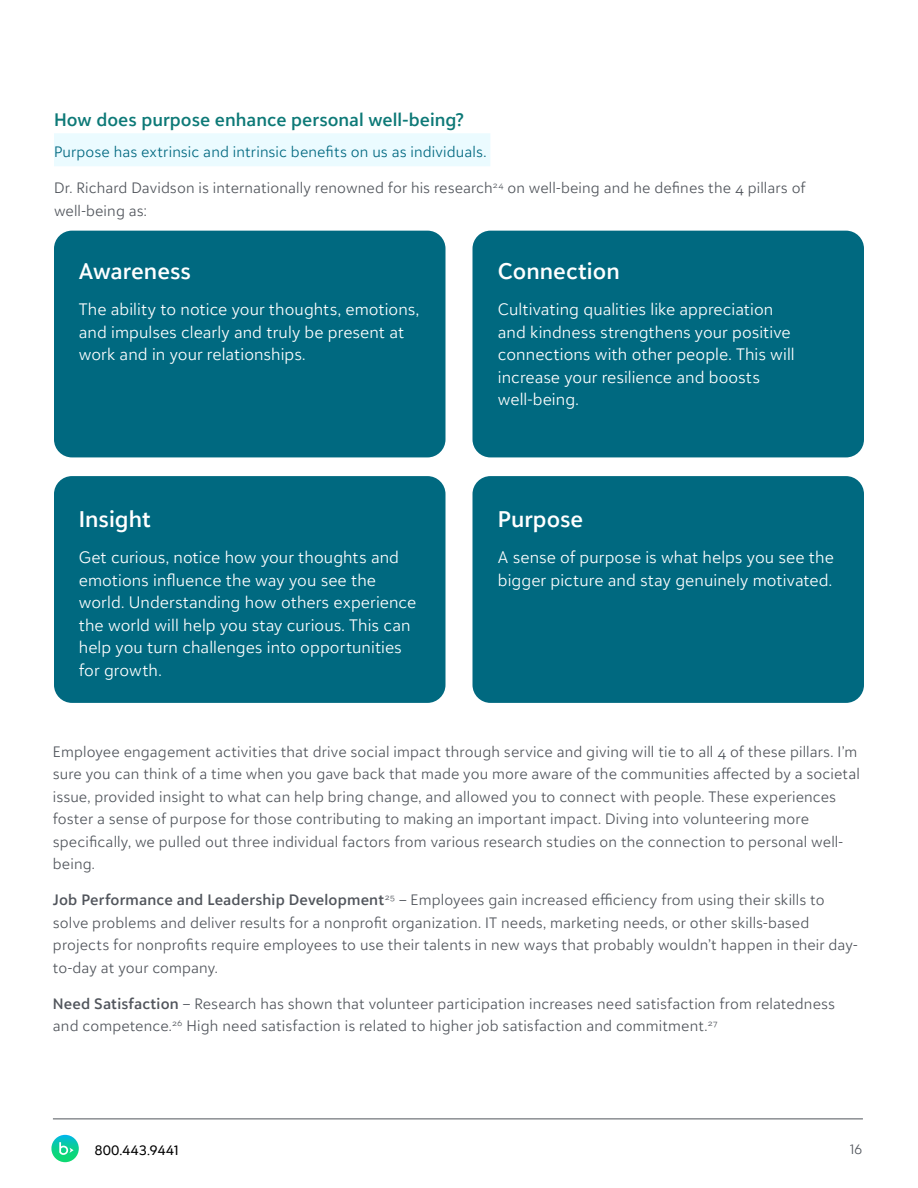
<style>
.page{position:relative;width:918px;height:1188px;background:#fff}
.page>*{position:absolute;margin:0;border:0;box-sizing:border-box;transform-origin:0 0}
.t1{font:600 22.5px "Blackbaud Sans";color:#fff}
.t2{font:600 18px "Blackbaud Sans";letter-spacing:.005em;color:#0d7977}
.t3{font:300 16.5px/22.5px "Blackbaud Sans";letter-spacing:.005em;color:#fff}
.t4{font:300 15px/22.5px "Blackbaud Sans";letter-spacing:.01em;color:#51555c}
.t5{font:300 15px "Blackbaud Sans";letter-spacing:.01em;color:#006880}
.t6{font:13.5px "BLKB Sans";color:#000}
.t7{font:300 13.5px "BLKB Sans";color:#51555c}
.s1{font-weight:600}
</style>
<div class="page">
<hr style="left:53px;top:1119px;width:810px;height:1px;background:#51555c">
<svg style="left:51px;top:1135px;width:28px;height:27px"></svg>
<svg style="left:59px;top:1142px;width:15px;height:13px"></svg>
<div style="left:54px;top:133px;width:436px;height:33px;background:#ebfbff"></div>
<div style="left:54px;top:231px;width:392px;height:226px;background:#006980;border-radius:18px"></div>
<div style="left:54px;top:476px;width:392px;height:227px;background:#006980;border-radius:18px"></div>
<div style="left:472px;top:231px;width:392px;height:226px;background:#006980;border-radius:18px"></div>
<div style="left:472px;top:476px;width:392px;height:227px;background:#006980;border-radius:18px"></div>
<p class="t2" style="left:54px;top:108px;width:411px">How does purpose enhance personal well-being?</p>
<p class="t5" style="left:54px;top:143px;width:434px">Purpose has extrinsic and intrinsic benefits on us as individuals.</p>
<p class="t4" style="left:54px;top:177px;width:753px">Dr. Richard Davidson is internationally renowned for his research<sup>24</sup> on well-being and he defines the 4 pillars of well-being as:</p>
<h1 class="t1" style="left:79px;top:257px;width:113px">Awareness</h1>
<p class="t3" style="left:79px;top:298px;width:342px">The ability to notice your thoughts, emotions, and impulses clearly and truly be present at work and in your relationships.</p>
<h1 class="t1" style="left:79px;top:505px;width:74px">Insight</h1>
<p class="t3" style="left:79px;top:546px;width:339px">Get curious, notice how your thoughts and emotions influence the way you see the world. Understanding how others experience the world will help you stay curious. This can help you turn challenges into opportunities for growth.</p>
<h1 class="t1" style="left:498px;top:257px;width:123px">Connection</h1>
<p class="t3" style="left:498px;top:298px;width:298px">Cultivating qualities like appreciation and kindness strengthens your positive connections with other people. This will increase your resilience and boosts well-being.</p>
<h1 class="t1" style="left:498px;top:505px;width:87px">Purpose</h1>
<p class="t3" style="left:498px;top:546px;width:337px">A sense of purpose is what helps you see the bigger picture and stay genuinely motivated.</p>
<p class="t4" style="left:53px;top:740px;width:808px">Employee engagement activities that drive social impact through service and giving will tie to all 4 of these pillars. I’m sure you can think of a time when you gave back that made you more aware of the communities affected by a societal issue, provided insight to what can help bring change, and allowed you to connect with people. These experiences foster a sense of purpose for those contributing to making an important impact. Diving into volunteering more specifically, we pulled out three individual factors from various research studies on the connection to personal well&shy;being.</p>
<p class="t4" style="left:53px;top:888px;width:806px"><span class="s1">Job Performance and Leadership Development</span><sup>25</sup> – Employees gain increased efficiency from using their skills to solve problems and deliver results for a nonprofit organization. IT needs, marketing needs, or other skills-based projects for nonprofits require employees to use their talents in new ways that probably wouldn’t happen in their day&shy;to-day at your company.</p>
<p class="t4" style="left:53px;top:992px;width:784px"><span class="s1">Need Satisfaction</span> – Research has shown that volunteer participation increases need satisfaction from relatedness and competence.<sup>26</sup> High need satisfaction is related to higher job satisfaction and commitment.<sup>27</sup></p>
<p class="t6" style="left:94px;top:1142px;width:86px">800.443.9441</p>
<p class="t7" style="left:850px;top:1141px;width:14px">16</p>
</div>
